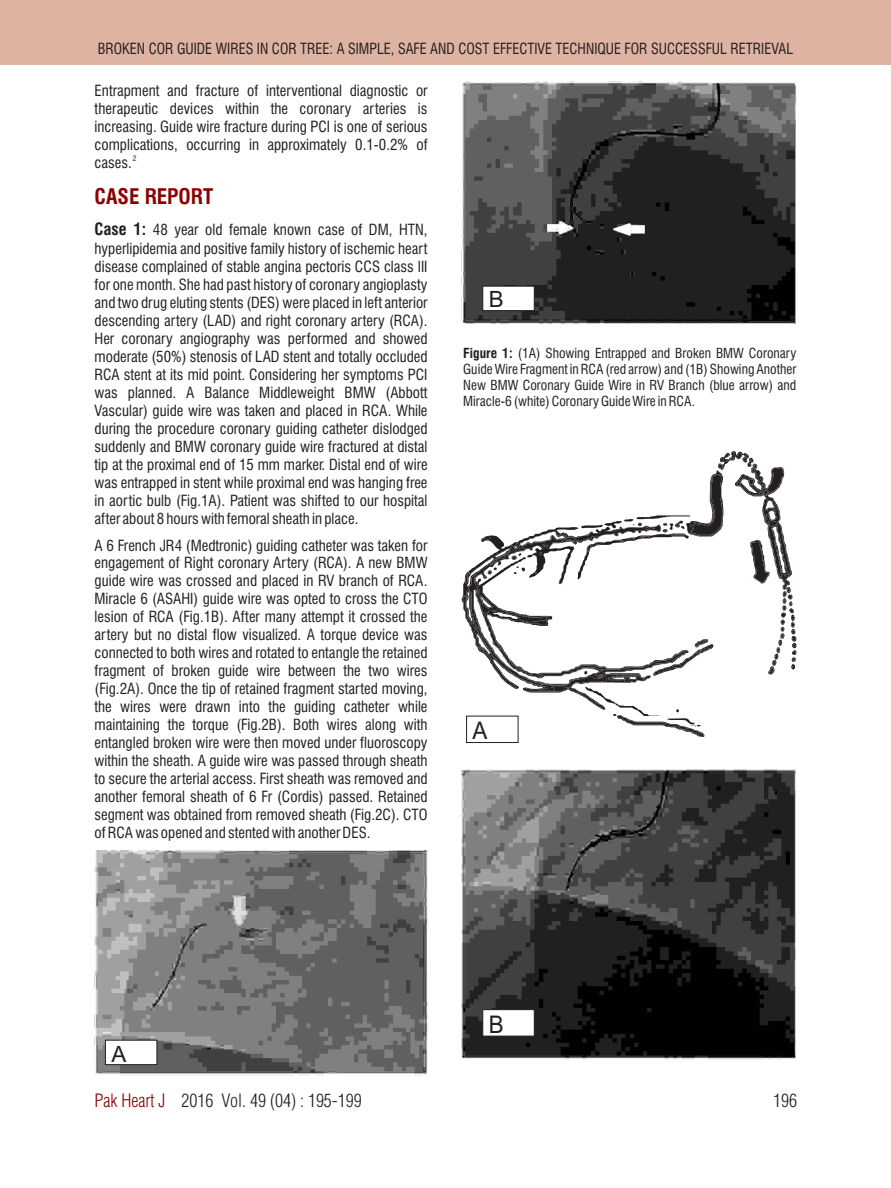
<style>
.page{position:relative;width:891px;height:1188px;background:#fff}
.page>*{position:absolute;margin:0;border:0;box-sizing:border-box;transform-origin:0 0}
.t1{font:24.3px "Arial";color:#231f20;scale:.93 1}
.t2{font:22.5px "Arial";color:#231f20}
.t3{font:700 condensed 21px "Swiss 721 BT";color:#8b0202}
.t4{font:18px "Switzerland Cond Light Plain";color:#231f20}
.t5{font:condensed 15px/18px "Swiss 721 BT";color:#231f20;text-align:justify}
.t6{font:condensed 15px "Swiss 721 BT";color:#231f20;scale:.95 1}
.t7{font:condensed 13.5px/16.2px "Swiss 721 BT";color:#231f20}
.t8{font:condensed 7.5px "Swiss 721 BT";color:#231f20}
.s1{font-weight:700;font-size:16.5px}
.s2{font-weight:700}
.s3{color:#8b0202}
</style>
<div class="page">
<img style="left:461px;top:82px;width:335px;height:242px">
<svg style="left:482px;top:285px;width:53px;height:26px"></svg>
<svg style="left:462px;top:451px;width:334px;height:292px"></svg>
<div style="left:0;top:0;width:891px;height:65px;background:#dfb3a2"></div>
<img style="left:613px;top:224px;width:31px;height:12px">
<img style="left:461px;top:770px;width:335px;height:290px">
<svg style="left:482px;top:1009px;width:53px;height:28px"></svg>
<img style="left:94px;top:850px;width:334px;height:226px">
<svg style="left:105px;top:1039px;width:53px;height:26px"></svg>
<p class="t6" style="left:98px;top:43px;width:734px">BROKEN COR GUIDE WIRES IN COR TREE: A SIMPLE, SAFE AND COST EFFECTIVE TECHNIQUE FOR SUCCESSFUL RETRIEVAL</p>
<p class="t5" style="left:95px;top:83px;width:335px">Entrapment and fracture of interventional diagnostic or therapeutic devices within the coronary arteries is increasing. Guide wire fracture during PCI is one of serious complications, occurring in approximately 0.1-0.2% of</p>
<p class="t8" style="left:133px;top:155px;width:5px">2</p>
<p class="t5" style="left:95px;top:155px;width:39px">cases.</p>
<h3 class="t3" style="left:95px;top:188px;width:120px">CASE REPORT</h3>
<p class="t5" style="left:95px;top:222px;width:335px"><span class="s1">Case 1:</span> 48 year old female known case of DM, HTN, hyperlipidemia and positive family history of ischemic heart disease complained of stable angina pectoris CCS class III for one month. She had past history of coronary angioplasty and two drug eluting stents (DES) were placed in left anterior descending artery (LAD) and right coronary artery (RCA).<br>Her coronary angiography was performed and showed moderate (50%) stenosis of LAD stent and totally occluded</p>
<p class="t5" style="left:95px;top:367px;width:335px">RCA stent at its mid point. Considering her symptoms PCI</p>
<p class="t5" style="left:95px;top:385px;width:335px">was planned. A Balance Middleweight BMW (Abbott</p>
<p class="t5" style="left:95px;top:403px;width:335px">Vascular) guide wire was taken and placed in RCA. While during the procedure coronary guiding catheter dislodged suddenly and BMW coronary guide wire fractured at distal tip at the proximal end of 15 mm marker. Distal end of wire was entrapped in stent while proximal end was hanging free in aortic bulb (Fig.1A). Patient was shifted to our hospital after about 8 hours with femoral sheath in place.</p>
<p class="t5" style="left:95px;top:538px;width:335px">A 6 French JR4 (Medtronic) guiding catheter was taken for engagement of Right coronary Artery (RCA). A new BMW guide wire was crossed and placed in RV branch of RCA.<br>Miracle 6 (ASAHI) guide wire was opted to cross the CTO lesion of RCA (Fig.1B). After many attempt it crossed the artery but no distal flow visualized. A torque device was connected to both wires and rotated to entangle the retained fragment of broken guide wire between the two wires (Fig.2A). Once the tip of retained fragment started moving, the wires were drawn into the guiding catheter while maintaining the torque (Fig.2B). Both wires along with entangled broken wire were then moved under fluoroscopy within the sheath. A guide wire was passed through sheath to secure the arterial access. First sheath was removed and another femoral sheath of 6 Fr (Cordis) passed. Retained segment was obtained from removed sheath (Fig.2C). CTO of RCA was opened and stented with another DES.</p>
<h2 class="t2" style="left:489px;top:291px;width:16px">B</h2>
<p class="t7" style="left:463px;top:346px;width:335px"><span class="s2">Figure 1:</span> (1A) Showing Entrapped and Broken BMW Coronary<br>Guide Wire Fragment in RCA (red arrow) and (1B) Showing Another</p>
<p class="t7" style="left:463px;top:378px;width:335px">New BMW Coronary Guide Wire in RV Branch (blue arrow) and</p>
<p class="t7" style="left:463px;top:394px;width:233px">Miracle-6 (white) Coronary Guide Wire in RCA.</p>
<h1 class="t1" style="left:473px;top:721px;width:18px">A</h1>
<h2 class="t2" style="left:111px;top:1045px;width:16px">A</h2>
<p class="t4" style="left:94px;top:1094px;width:269px"><span class="s3">Pak Heart J</span> 2016 Vol. 49 (04) : 195-199</p>
<h1 class="t1" style="left:489px;top:1015px;width:18px">B</h1>
<p class="t4" style="left:773px;top:1094px;width:25px">196</p>
</div>
